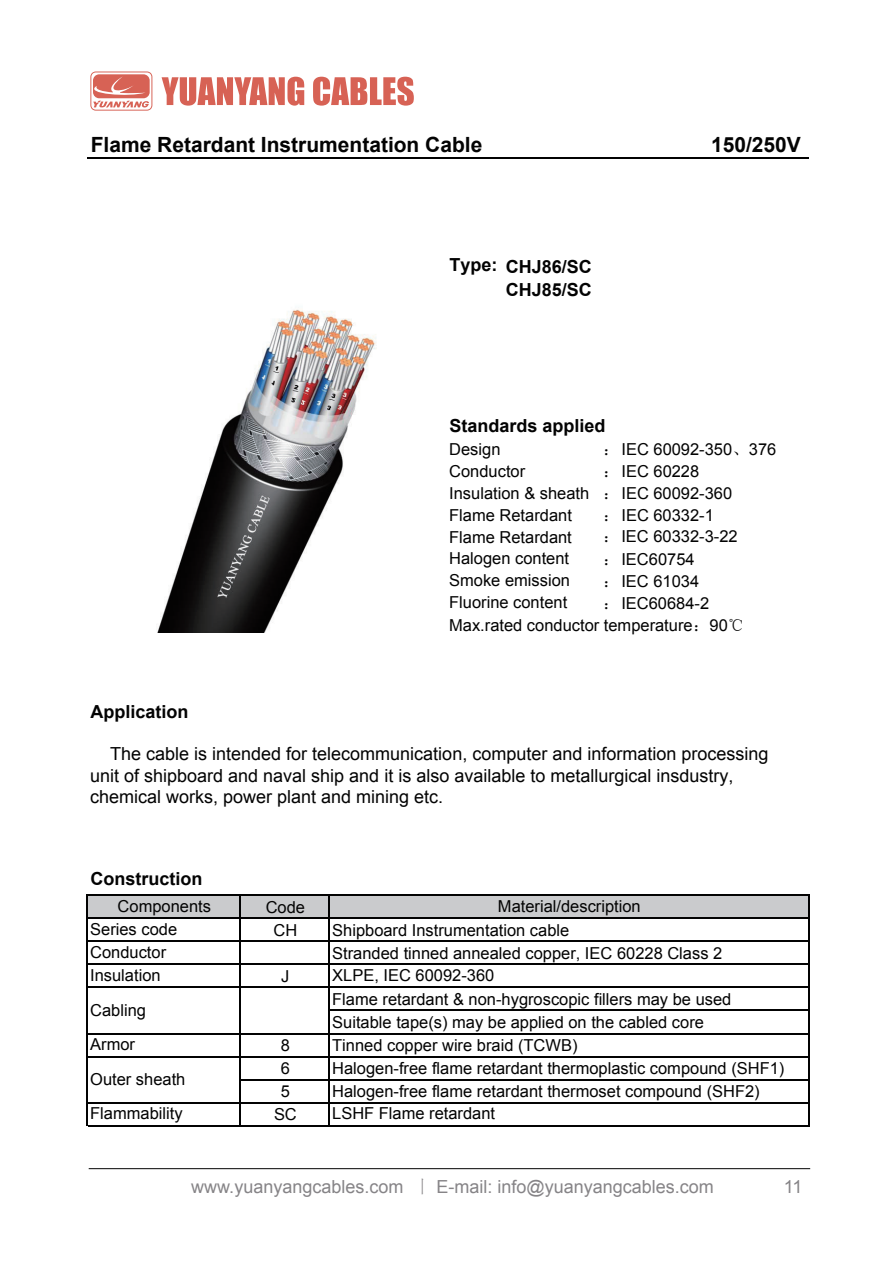
<style>
.page{position:relative;width:893px;height:1263px;background:#fff}
.page>*{position:absolute;margin:0;border:0;box-sizing:border-box;transform-origin:0 0}
.t1{font:700 21px "Arial";color:#030303}
.t2{font:18px/21.6px "Arial";color:#030303}
.t3{font:700 18px/23.1px "Arial";color:#030303;text-align:right}
.t4{font:18px "Arial";color:#868487}
.t5{font:16.5px/23.1px "Arial";color:#030303}
.s1{font-family:"Sim Sun"}
.s2{font-family:"Adobe Song Std";font-weight:300}
</style>
<div class="page">
<div style="left:87px;top:895px;width:722px;height:23px;background:#cacbcd"></div>
<hr style="left:86px;top:895px;width:2px;height:231px;background:#030303">
<hr style="left:239px;top:896px;width:2px;height:230px;background:#030303">
<hr style="left:328px;top:896px;width:2px;height:230px;background:#030303">
<hr style="left:808px;top:896px;width:1px;height:230px;background:#030303">
<hr style="left:87px;top:158px;width:722px;height:1px;background:#030303">
<hr style="left:88px;top:895px;width:721px;height:1px;background:#030303">
<hr style="left:88px;top:918px;width:721px;height:1px;background:#030303">
<hr style="left:88px;top:941px;width:721px;height:1px;background:#030303">
<hr style="left:88px;top:964px;width:721px;height:1px;background:#030303">
<hr style="left:88px;top:987px;width:721px;height:1px;background:#030303">
<hr style="left:330px;top:1010px;width:479px;height:1px;background:#030303">
<hr style="left:88px;top:1033px;width:721px;height:1px;background:#030303">
<hr style="left:88px;top:1056px;width:721px;height:1px;background:#030303">
<hr style="left:241px;top:1079px;width:568px;height:1px;background:#030303">
<hr style="left:88px;top:1102px;width:721px;height:1px;background:#030303">
<hr style="left:88px;top:1125px;width:721px;height:1px;background:#030303">
<img style="left:157px;top:309px;width:220px;height:323px">
<svg style="left:90px;top:71px;width:62px;height:40px"></svg>
<svg style="left:162px;top:77px;width:252px;height:29px"></svg>
<p class="t1" style="left:91px;top:131px;width:393px">Flame Retardant Instrumentation Cable</p>
<p class="t1" style="left:711px;top:131px;width:91px">150/250V</p>
<p class="t3" style="left:449px;top:255px;width:144px">Type: CHJ86/SC<br>CHJ85/SC</p>
<p class="t3" style="left:449px;top:415px;width:158px">Standards applied</p>
<p class="t5" style="left:449px;top:438px;width:53px">Design</p>
<p class="t5" style="left:603px;top:438px;width:175px"><span class="s1">：</span>IEC 60092-350<span class="s1">、</span>376</p>
<p class="t5" style="left:449px;top:459px;width:77px">Conductor</p>
<p class="t5" style="left:449px;top:461px;width:284px;line-height:21.8px;text-indent:154px"><span class="s1">：</span>IEC 60228<br>Insulation &amp; sheath <span class="s1">：</span>IEC 60092-360<br>Flame Retardant</p>
<p class="t5" style="left:603px;top:504px;width:112px"><span class="s1">：</span>IEC 60332-1</p>
<p class="t3" style="left:90px;top:701px;width:100px">Application</p>
<p class="t5" style="left:449px;top:525px;width:124px">Flame Retardant</p>
<p class="t5" style="left:603px;top:524px;width:136px"><span class="s1">：</span>IEC 60332-3-22</p>
<p class="t5" style="left:449px;top:547px;width:121px">Halogen content</p>
<p class="t5" style="left:603px;top:548px;width:93px"><span class="s1">：</span>IEC60754</p>
<p class="t5" style="left:449px;top:569px;width:122px">Smoke emission</p>
<p class="t5" style="left:603px;top:570px;width:98px"><span class="s1">：</span>IEC 61034</p>
<p class="t5" style="left:449px;top:591px;width:120px">Fluorine content</p>
<p class="t5" style="left:449px;top:592px;width:297px;line-height:22px;text-indent:154px"><span class="s1">：</span>IEC60684-2<br>Max.rated conductor temperature<span class="s1">：</span>90<span class="s1">℃</span></p>
<p class="t2" style="left:90px;top:743px;width:680px;text-indent:20px">The cable is intended for telecommunication, computer and information processing unit of shipboard and naval ship and it is also available to metallurgical insdustry, chemical works, power plant and mining etc.</p>
<p class="t3" style="left:90px;top:868px;width:113px">Construction</p>
<p class="t5" style="left:118px;top:895px;width:95px">Components</p>
<p class="t5" style="left:498px;top:895px;width:144px">Material/description</p>
<p class="t5" style="left:266px;top:895px;width:41px;text-align:center">Code<br>CH</p>
<p class="t5" style="left:90px;top:918px;width:88px">Series code<br>Conductor<br>Insulation</p>
<p class="t5" style="left:332px;top:919px;width:392px">Shipboard Instrumentation cable<br>Stranded tinned annealed copper, IEC 60228 Class 2</p>
<p class="t5" style="left:332px;top:964px;width:164px">XLPE, IEC 60092-360</p>
<p class="t5" style="left:281px;top:965px;width:10px">J</p>
<p class="t5" style="left:90px;top:998px;width:57px">Cabling</p>
<p class="t5" style="left:332px;top:988px;width:401px">Flame retardant &amp; non-hygroscopic fillers may be used<br>Suitable tape(s) may be applied on the cabled core</p>
<p class="t5" style="left:90px;top:1027px;width:97px;line-height:34.5px">Armor<br>Outer sheath</p>
<p class="t5" style="left:281px;top:1034px;width:11px">8</p>
<p class="t5" style="left:332px;top:1034px;width:247px">Tinned copper wire braid (TCWB)</p>
<p class="t5" style="left:281px;top:1057px;width:11px">6</p>
<p class="t5" style="left:332px;top:1057px;width:454px">Halogen-free flame retardant thermoplastic compound (SHF1)</p>
<p class="t5" style="left:281px;top:1080px;width:11px">5</p>
<p class="t5" style="left:332px;top:1080px;width:429px">Halogen-free flame retardant thermoset compound (SHF2)</p>
<p class="t5" style="left:274px;top:1103px;width:24px">SC</p>
<p class="t5" style="left:90px;top:1102px;width:94px">Flammability</p>
<p class="t5" style="left:332px;top:1102px;width:164px">LSHF Flame retardant</p>
<p class="t4" style="left:191px;top:1175px;width:524px">www.yuanyangcables.com <span class="s2">丨</span> E-mail: info@yuanyangcables.com</p>
<p class="t4" style="left:784px;top:1175px;width:20px">11</p>
</div>
